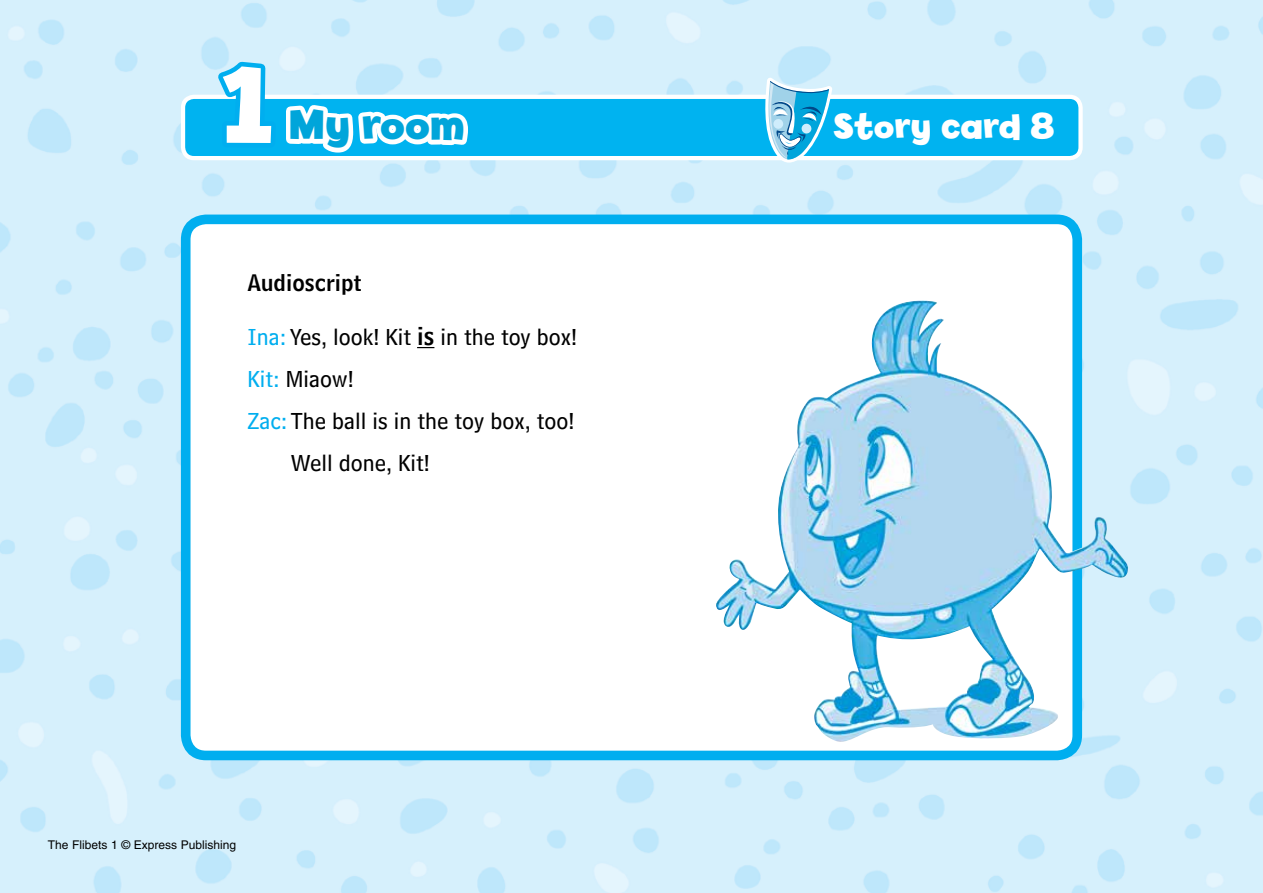
<style>
.page{position:relative;width:1263px;height:893px;background:#fff}
.page>*{position:absolute;margin:0;border:0;box-sizing:border-box;transform-origin:0 0}
.t1{font:700 108px "Billy";color:#fff}
.t2{font:700 42px "Billy";color:#00a5da}
.t3{font:700 34.8px "Billy";color:#fff}
.t4{font:24px "Bell Centennial Std Sub Capt";color:#000}
.t5{font:22.5px "Bell Centennial Std Name Num";color:#000}
.t6{font:12px "Helvetica LT Std";color:#000}
.s1{color:#00aeef}
.s2{font-family:"Bell Centennial Std Name Num"}
</style>
<div class="page">
<img style="left:0;top:0;width:1263px;height:893px">
<div style="left:183px;top:97px;width:897px;height:61px;background:#00b3f0;border-radius:11px"></div>
<div style="left:181px;top:95px;width:902px;height:65px;border:4px solid #fff;border-radius:11px"></div>
<svg style="left:762px;top:78px;width:70px;height:85px"></svg>
<div style="left:186px;top:219px;width:891px;height:536px;background:#fff;border-radius:20px"></div>
<div style="left:181px;top:215px;width:901px;height:545px;border:10px solid #00aeef;border-radius:20px"></div>
<img style="left:716px;top:301px;width:414px;height:443px">
<svg style="left:210px;top:57px;width:263px;height:118px"></svg>
<svg style="left:417px;top:347px;width:17px;height:1px"></svg>
<h1 class="t1" style="left:221px;top:39px;width:54px">1</h1>
<h2 class="t2" style="left:288px;top:99px;width:177px">My room</h2>
<p class="t5" style="left:247px;top:269px;width:115px">Audioscript</p>
<p class="t4" style="left:247px;top:323px;width:331px"><span class="s1">Ina:</span> Yes, look! Kit <span class="s2">is</span> in the toy box!</p>
<p class="t4" style="left:247px;top:365px;width:108px"><span class="s1">Kit:</span> Miaow!</p>
<p class="t4" style="left:247px;top:407px;width:329px"><span class="s1">Zac:</span> The ball is in the toy box, too!</p>
<p class="t4" style="left:291px;top:449px;width:140px">Well done, Kit!</p>
<p class="t6" style="left:48px;top:838px;width:190px">The Flibets 1 © Express Publishing</p>
<h3 class="t3" style="left:833px;top:104px;width:223px">Story card 8</h3>
</div>
